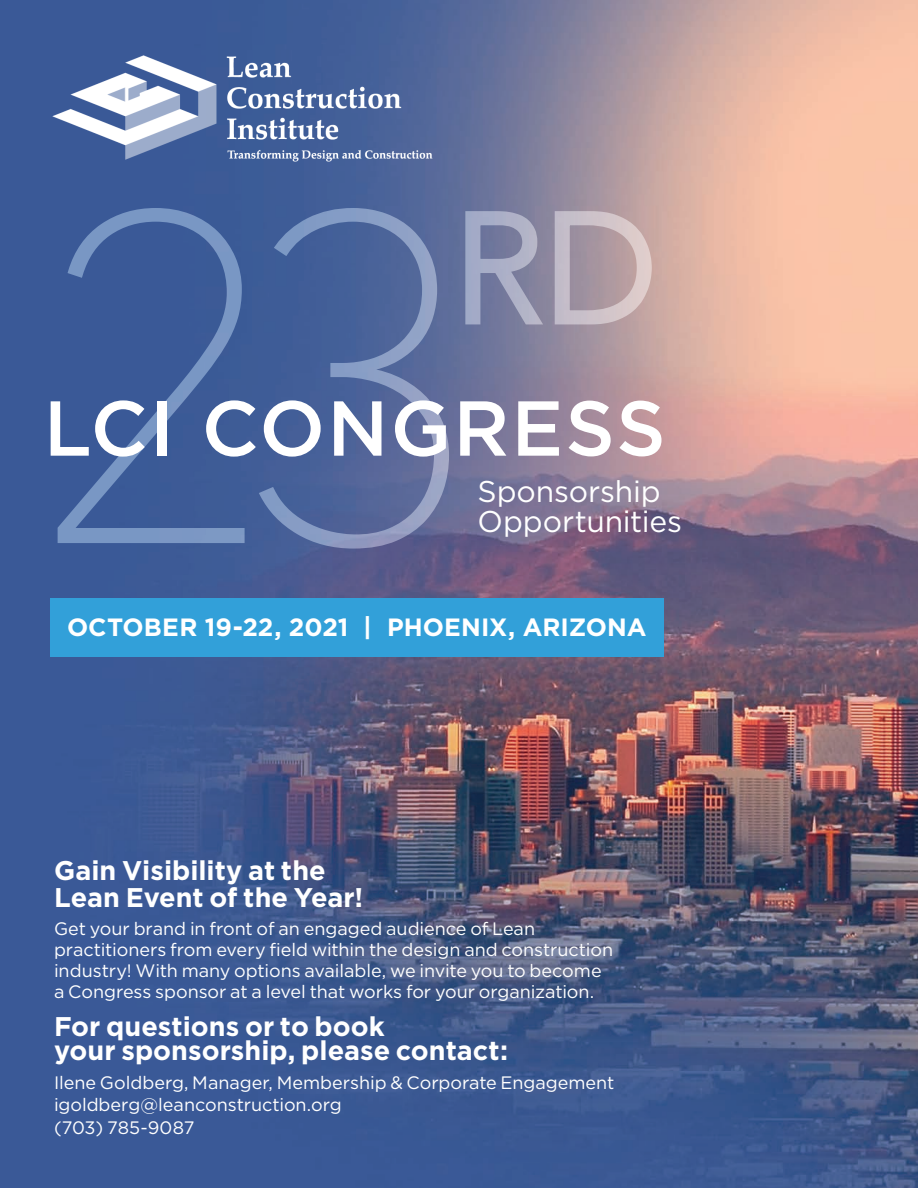
<style>
.page{position:relative;width:918px;height:1188px;background:#fff}
.page>*{position:absolute;margin:0;border:0;box-sizing:border-box;transform-origin:0 0}
.t1{font:500 77.7px "Gotham";letter-spacing:.025em;color:#fff}
.t2{font:30px/30px "Gotham";letter-spacing:-.005em;color:#fff}
.t3{font:700 27px/27px "Gotham";color:#fff}
.t4{font:700 25.05px "Gotham";color:#fff}
.t5{font:18px/21px "Gotham";letter-spacing:-.005em;color:#fff}
</style>
<div class="page">
<img style="left:0;top:0;width:918px;height:1188px">
<div style="left:50px;top:598px;width:614px;height:59px;background:#32a0d9"></div>
<svg style="left:56px;top:206px;width:597px;height:344px;background:#64719e"></svg>
<img style="left:50px;top:53px;width:385px;height:111px">
<h1 class="t1" style="left:44px;top:377px;width:624px">LCI CONGRESS</h1>
<h2 class="t2" style="left:478px;top:476px;width:206px">Sponsorship<br>Opportunities</h2>
<h3 class="t4" style="left:67px;top:611px;width:581px">OCTOBER 19-22, 2021 | PHOENIX, ARIZONA</h3>
<h3 class="t3" style="left:54px;top:857px;width:311px">Gain Visibility at the<br>Lean Event of the Year!</h3>
<p class="t5" style="left:54px;top:918px;width:561px">Get your brand in front of an engaged audience of Lean practitioners from every field within the design and construction industry! With many options available, we invite you to become a Congress sponsor at a level that works for your organization.</p>
<h3 class="t3" style="left:54px;top:1014px;width:456px;line-height:24px">For questions or to book<br>your sponsorship, please contact:</h3>
<p class="t5" style="left:54px;top:1071px;width:562px;line-height:22.5px">Ilene Goldberg, Manager, Membership &amp; Corporate Engagement igoldberg@leanconstruction.org<br>(703) 785-9087</p>
</div>
